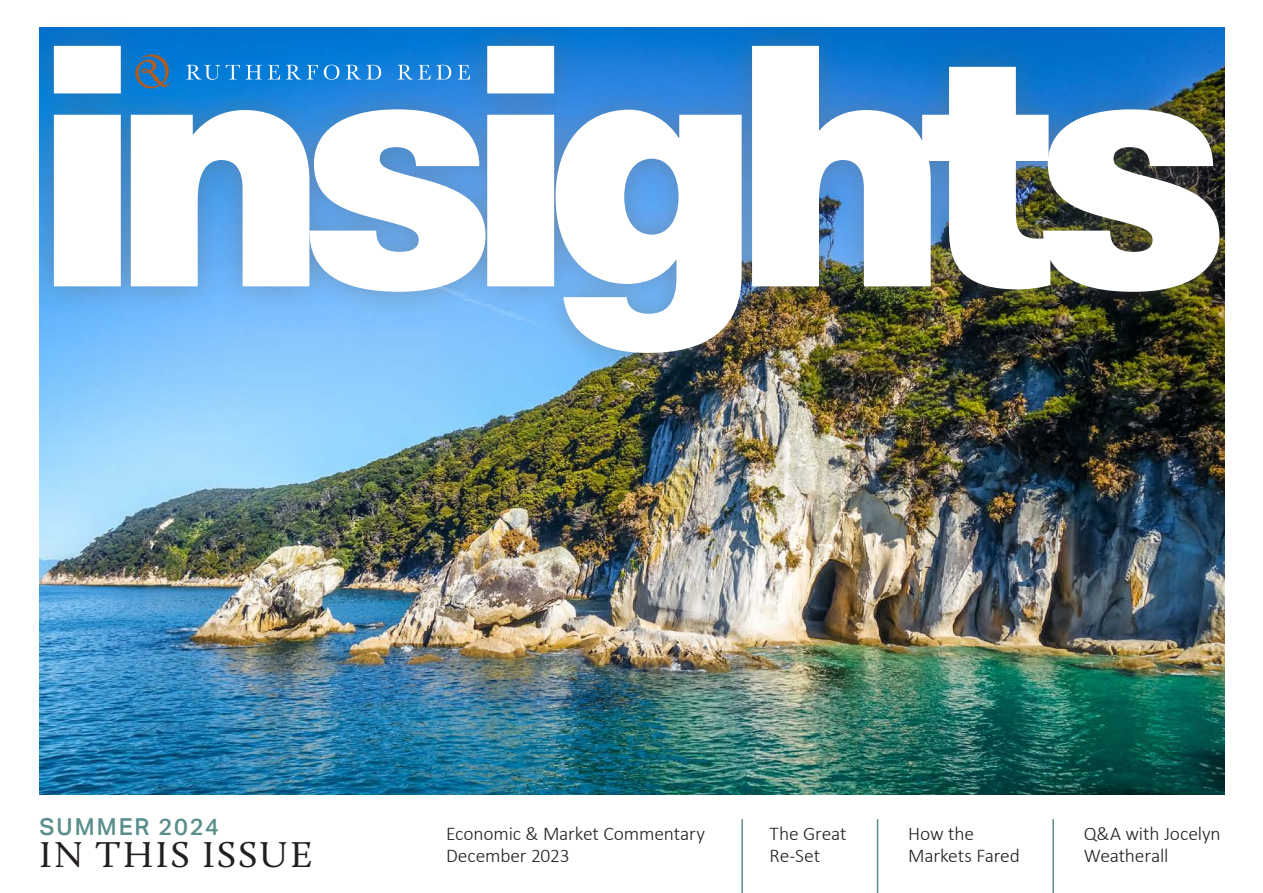
<style>
.page{position:relative;width:1263px;height:893px;background:#fff}
.page>*{position:absolute;margin:0;border:0;box-sizing:border-box;transform-origin:0 0}
.t1{font:900 337.8px "Neue Haas Unica W1 G";letter-spacing:-.075em;color:#fff}
.t2{font:37.2px "Calluna";letter-spacing:.055em;color:#231f20}
.t3{font:500 23.4px "Aktiv Grotesk";letter-spacing:.085em;color:#5b8f8d}
.t4{font:300 19.5px/22.5px "Calibri";letter-spacing:-.01em;color:#231f20}
</style>
<div class="page">
<img style="left:39px;top:380px;width:1186px;height:415px">
<hr style="left:741px;top:819px;width:2px;height:74px;background:#5b8f8d">
<hr style="left:877px;top:819px;width:1px;height:74px;background:#5b8f8d">
<hr style="left:1052px;top:819px;width:2px;height:74px;background:#5b8f8d">
<div style="left:39px;top:20px;width:1187px;height:360px;background:#6d6f71;opacity:.45"></div>
<h1 class="t1" style="left:35px;top:-102px;width:1195px">insights</h1>
<p class="t3" style="left:40px;top:813px;width:181px">SUMMER 2024</p>
<h2 class="t2" style="left:39px;top:832px;width:275px">IN THIS ISSUE</h2>
<p class="t4" style="left:446px;top:822px;width:260px">Economic &amp; Market Commentary<br>December 2023</p>
<p class="t4" style="left:908px;top:822px;width:113px">How the<br>Markets Fared</p>
<p class="t4" style="left:770px;top:822px;width:78px">The Great<br>Re-Set</p>
<p class="t4" style="left:1084px;top:822px;width:138px">Q&amp;A with Jocelyn<br>Weatherall</p>
</div>
